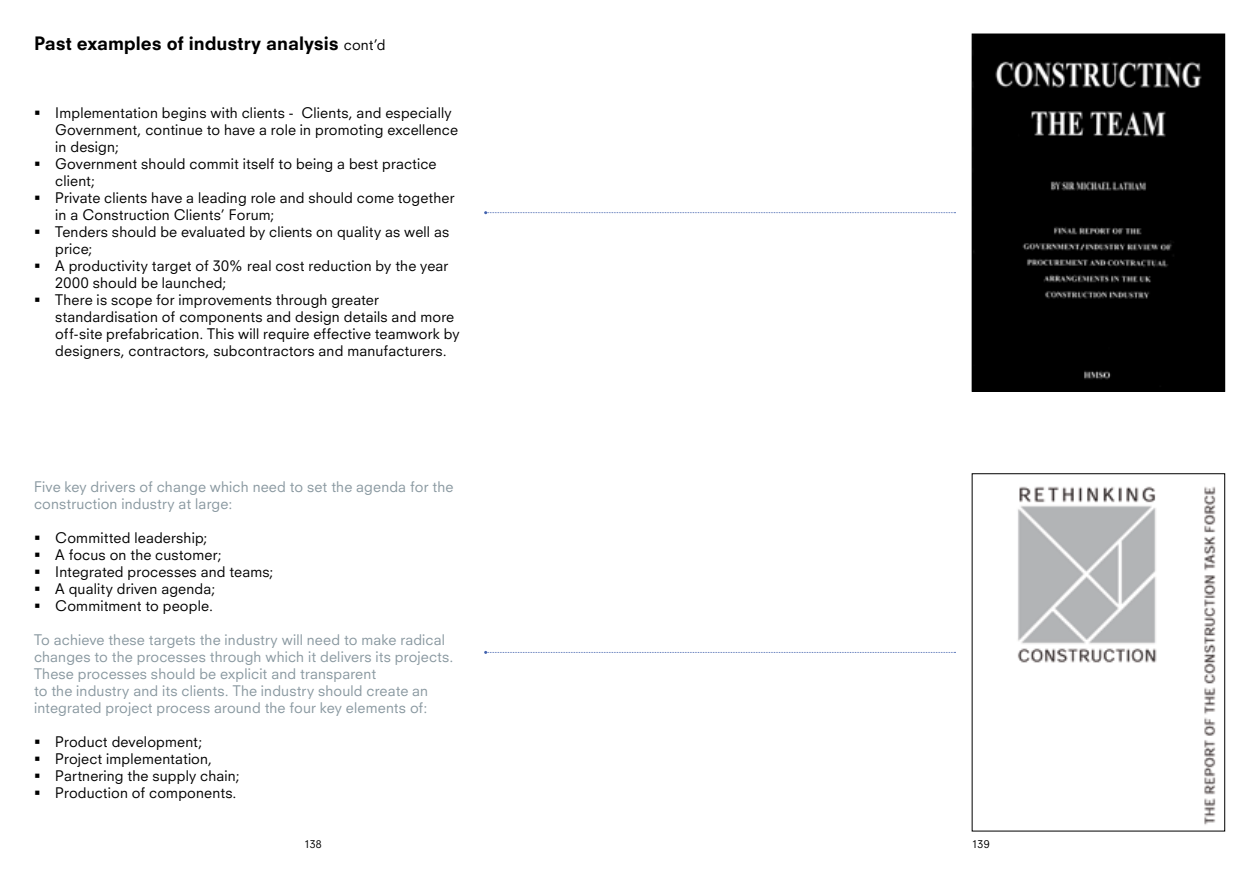
<style>
.page{position:relative;width:1259px;height:893px;background:#fff}
.page>*{position:absolute;margin:0;border:0;box-sizing:border-box;transform-origin:0 0}
.t1{font:800 18px "Neuzeit SLT Std";letter-spacing:-.005em;color:#000}
.t2{font:14.25px/17px "Neuzeit SLT Std";letter-spacing:.01em;color:#000}
.t3{font:14.25px/17px "Neuzeit SLT Std";letter-spacing:.01em;color:#8998a0}
.t4{font:10.5px "Neuzeit SLT Std";letter-spacing:.005em;color:#000}
.s1{font-weight:400;font-size:14.25px}
</style>
<div class="page">
<img style="left:974px;top:36px;width:249px;height:354px">
<div style="left:972px;top:34px;width:253px;height:358px;border:1px solid #000"></div>
<img style="left:1017px;top:486px;width:199px;height:339px">
<div style="left:972px;top:473px;width:253px;height:358px;border:1px solid #000"></div>
<svg style="left:484px;top:211px;width:471px;height:3px"></svg>
<svg style="left:484px;top:651px;width:471px;height:3px"></svg>
<p class="t1" style="left:34px;top:32px;width:353px">Past examples of industry analysis <span class="s1">cont’d</span></p>
<p class="t2" style="left:55px;top:104px;width:406px">Implementation begins with clients - Clients, and especially Government, continue to have a role in promoting excellence in design;<br>Government should commit itself to being a best practice client;<br>Private clients have a leading role and should come together in a Construction Clients’ Forum;<br>Tenders should be evaluated by clients on quality as well as price;<br>A productivity target of 30% real cost reduction by the year 2000 should be launched;<br>There is scope for improvements through greater standardisation of components and design details and more off-site prefabrication. This will require effective teamwork by designers, contractors, subcontractors and manufacturers.</p>
<p class="t3" style="left:34px;top:478px;width:421px">Five key drivers of change which need to set the agenda for the construction industry at large:</p>
<p class="t2" style="left:55px;top:529px;width:220px">Committed leadership;<br>A focus on the customer;<br>Integrated processes and teams;<br>A quality driven agenda;<br>Commitment to people.</p>
<p class="t3" style="left:34px;top:631px;width:421px">To achieve these targets the industry will need to make radical changes to the processes through which it delivers its projects.<br>These processes should be explicit and transparent<br>to the industry and its clients. The industry should create an integrated project process around the four key elements of:</p>
<p class="t2" style="left:55px;top:733px;width:186px">Product development;<br>Project implementation,<br>Partnering the supply chain;<br>Production of components.</p>
<p class="t4" style="left:304px;top:838px;width:19px">138</p>
<p class="t4" style="left:972px;top:838px;width:19px">139</p>
</div>
